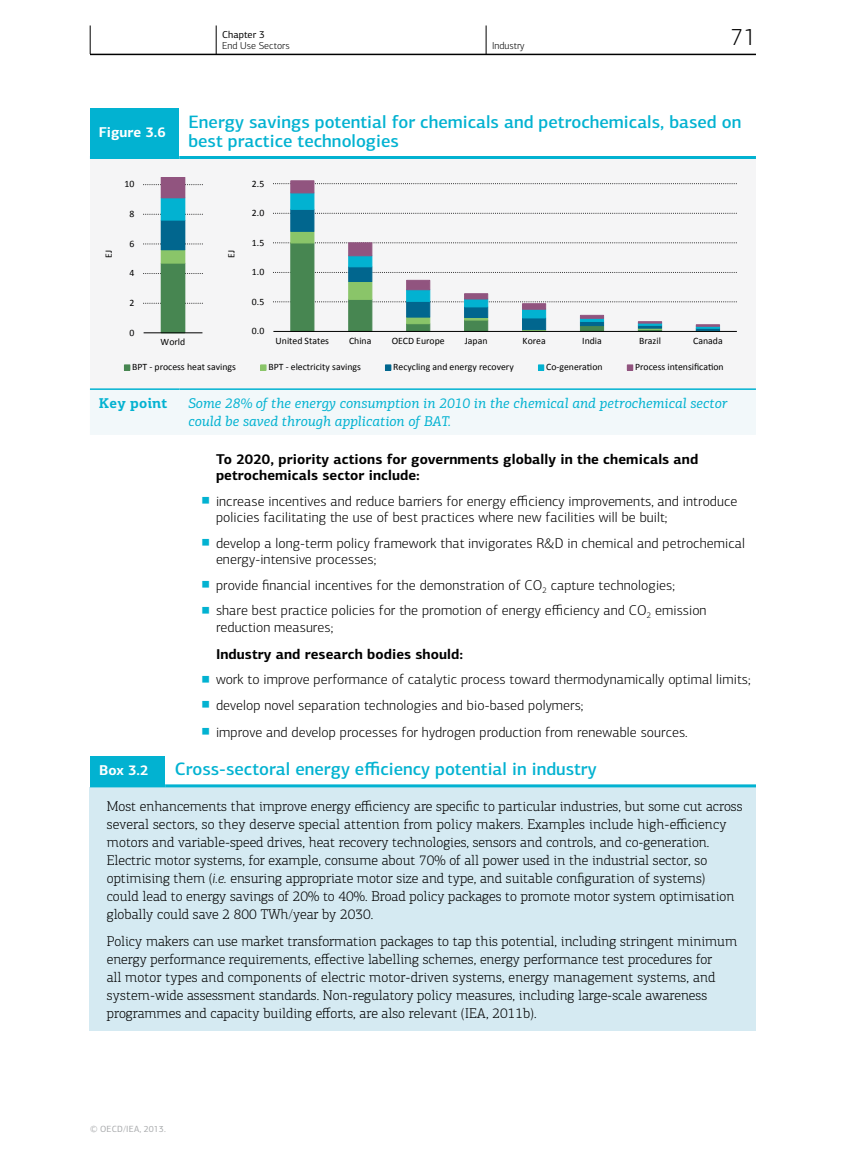
<style>
.page{position:relative;width:846px;height:1152px;background:#fff}
.page>*{position:absolute;margin:0;border:0;box-sizing:border-box;transform-origin:0 0}
.t1{font:300 24px "PF Centro Sans Pro";color:#000}
.t2{font:500 18px/19.5px "PF Centro Sans Pro";color:#02b2d1}
.t3{font:300 14.25px/18px "PF Centro Slab Pro";color:#000}
.t4{font:300 14.25px/16.5px "PF Centro Sans Pro";letter-spacing:.005em;color:#000}
.t5{font:700 14.25px/16.5px "PF Centro Sans Pro";letter-spacing:.005em;color:#000}
.t6{font:italic 14.25px/18px "PF Centro Slab Pro";color:#02b2d1}
.t7{font:700 14.25px "PF Centro Sans Pro";color:#fff}
.t8{font:700 14.25px "PF Centro Slab Pro";letter-spacing:.01em;color:#02b2d1}
.t9{font:300 10.2px "PF Centro Sans Pro";color:#000}
.t10{font:10.2px "PF Centro Sans Pro";color:#000}
.t11{font:9.75px "Calibri";color:#000}
.t12{font:9px "PF Centro Sans Pro";letter-spacing:.02em;color:#a7a9ab}
.s1{font-size:10.5px;color:#02b2d1}
.s2{font-family:"PF Centro Sans Pro";font-style:italic}
</style>
<div class="page">
<hr style="left:90px;top:54px;width:666px;height:1px;background:#000">
<svg style="left:486px;top:25px;width:1px;height:29px"></svg>
<svg style="left:90px;top:25px;width:1px;height:29px"></svg>
<svg style="left:216px;top:25px;width:1px;height:29px"></svg>
<div style="left:90px;top:108px;width:89px;height:50px;background:#02b2d1"></div>
<div style="left:90px;top:158px;width:666px;height:231px;background:#f5f5f6"></div>
<div style="left:90px;top:390px;width:666px;height:45px;background:#f2f8fa"></div>
<hr style="left:90px;top:156px;width:89px;height:3px;background:#02b2d1">
<hr style="left:179px;top:156px;width:577px;height:3px;background:#02b2d1">
<hr style="left:90px;top:388px;width:89px;height:2px;background:#02b2d1">
<hr style="left:179px;top:388px;width:577px;height:2px;background:#02b2d1">
<svg style="left:144px;top:303px;width:58px;height:1px"></svg>
<svg style="left:144px;top:273px;width:58px;height:1px"></svg>
<svg style="left:144px;top:243px;width:58px;height:1px"></svg>
<svg style="left:144px;top:214px;width:58px;height:1px"></svg>
<svg style="left:144px;top:184px;width:58px;height:1px"></svg>
<div style="left:161px;top:263px;width:24px;height:70px;background:#478651"></div>
<div style="left:161px;top:250px;width:24px;height:13px;background:#8ac569"></div>
<div style="left:161px;top:249px;width:24px;height:15px;border:1px solid #8ac569"></div>
<div style="left:161px;top:220px;width:24px;height:30px;background:#01668e"></div>
<div style="left:161px;top:198px;width:24px;height:22px;background:#02b2d1"></div>
<div style="left:161px;top:197px;width:24px;height:24px;border:1px solid #02b2d1"></div>
<div style="left:161px;top:177px;width:24px;height:21px;background:#91547f"></div>
<hr style="left:144px;top:332px;width:58px;height:1px;background:#000">
<svg style="left:124px;top:365px;width:6px;height:6px"></svg>
<svg style="left:260px;top:365px;width:6px;height:6px"></svg>
<svg style="left:385px;top:365px;width:6px;height:6px"></svg>
<svg style="left:538px;top:365px;width:6px;height:6px"></svg>
<svg style="left:627px;top:365px;width:6px;height:6px"></svg>
<svg style="left:273px;top:213px;width:464px;height:1px"></svg>
<svg style="left:273px;top:183px;width:464px;height:1px"></svg>
<svg style="left:273px;top:242px;width:464px;height:89px"></svg>
<svg style="left:290px;top:180px;width:430px;height:147px"></svg>
<hr style="left:273px;top:331px;width:464px;height:1px;background:#000">
<div style="left:90px;top:787px;width:666px;height:243px;background:#d5eaf2"></div>
<div style="left:90px;top:756px;width:76px;height:30px;background:#02b2d1"></div>
<hr style="left:90px;top:784px;width:76px;height:3px;background:#02b2d1">
<hr style="left:166px;top:784px;width:590px;height:3px;background:#02b2d1">
<p class="t10" style="left:222px;top:28px;width:44px">Chapter 3</p>
<p class="t9" style="left:222px;top:40px;width:69px">End Use Sectors</p>
<p class="t9" style="left:492px;top:40px;width:34px">Industry</p>
<h1 class="t1" style="left:731px;top:23px;width:27px">71</h1>
<p class="t7" style="left:99px;top:123px;width:68px">Figure 3.6</p>
<p class="t2" style="left:188px;top:112px;width:555px">Energy savings potential for chemicals and petrochemicals, based on best practice technologies</p>
<p class="t11" style="left:125px;top:178px;width:11px">10</p>
<p class="t11" style="left:252px;top:177px;width:14px">2.5</p>
<p class="t11" style="left:130px;top:208px;width:6px">8</p>
<p class="t11" style="left:252px;top:207px;width:14px">2.0</p>
<p class="t11" style="left:130px;top:238px;width:6px">6</p>
<p class="t11" style="left:252px;top:236px;width:14px">1.5</p>
<p class="t11" style="left:103px;top:258px;width:9px;rotate:-90deg">EJ</p>
<p class="t11" style="left:225px;top:258px;width:9px;rotate:-90deg">EJ</p>
<p class="t11" style="left:130px;top:267px;width:6px">4</p>
<p class="t11" style="left:252px;top:266px;width:14px">1.0</p>
<p class="t11" style="left:130px;top:297px;width:6px">2</p>
<p class="t11" style="left:252px;top:295px;width:14px">0.5</p>
<p class="t11" style="left:130px;top:326px;width:6px">0</p>
<p class="t11" style="left:161px;top:336px;width:26px">World</p>
<p class="t11" style="left:252px;top:325px;width:14px">0.0</p>
<p class="t11" style="left:276px;top:335px;width:55px">United States</p>
<p class="t11" style="left:349px;top:335px;width:24px">China</p>
<p class="t11" style="left:392px;top:335px;width:55px">OECD Europe</p>
<p class="t11" style="left:465px;top:335px;width:24px">Japan</p>
<p class="t11" style="left:523px;top:335px;width:25px">Korea</p>
<p class="t11" style="left:582px;top:335px;width:21px">India</p>
<p class="t11" style="left:639px;top:335px;width:23px">Brazil</p>
<p class="t11" style="left:693px;top:335px;width:31px">Canada</p>
<p class="t11" style="left:132px;top:361px;width:105px">BPT - process heat savings</p>
<p class="t11" style="left:268px;top:361px;width:94px">BPT - electricity savings</p>
<p class="t11" style="left:393px;top:361px;width:122px">Recycling and energy recovery</p>
<p class="t11" style="left:546px;top:361px;width:58px">Co-generation</p>
<p class="t11" style="left:635px;top:361px;width:90px">Process intensification</p>
<p class="t8" style="left:99px;top:394px;width:70px">Key point</p>
<p class="t6" style="left:188px;top:395px;width:541px">Some 28% of the energy consumption in 2010 in the chemical and petrochemical sector could be saved through application of BAT.</p>
<p class="t5" style="left:216px;top:450px;width:484px">To 2020, priority actions for governments globally in the chemicals and petrochemicals sector include:</p>
<p class="t4" style="left:216px;top:493px;width:523px;text-indent:-15px"><span class="s1">■</span> increase incentives and reduce barriers for energy efficiency improvements, and introduce policies facilitating the use of best practices where new facilities will be built;</p>
<p class="t4" style="left:216px;top:535px;width:530px;text-indent:-15px"><span class="s1">■</span> develop a long-term policy framework that invigorates R&amp;D in chemical and petrochemical energy-intensive processes;</p>
<p class="t4" style="left:201px;top:577px;width:475px"><span class="s1">■</span> provide financial incentives for the demonstration of CO<sub>2</sub> capture technologies;</p>
<p class="t4" style="left:216px;top:602px;width:492px;text-indent:-15px"><span class="s1">■</span> share best practice policies for the promotion of energy efficiency and CO<sub>2</sub> emission reduction measures;</p>
<p class="t5" style="left:216px;top:645px;width:249px">Industry and research bodies should:</p>
<p class="t4" style="left:201px;top:671px;width:551px"><span class="s1">■</span> work to improve performance of catalytic process toward thermodynamically optimal limits;</p>
<p class="t4" style="left:201px;top:697px;width:384px"><span class="s1">■</span> develop novel separation technologies and bio-based polymers;</p>
<p class="t4" style="left:201px;top:724px;width:488px"><span class="s1">■</span> improve and develop processes for hydrogen production from renewable sources.</p>
<p class="t7" style="left:99px;top:762px;width:51px">Box 3.2</p>
<p class="t2" style="left:175px;top:759px;width:423px">Cross-sectoral energy efficiency potential in industry</p>
<p class="t3" style="left:107px;top:797px;width:637px">Most enhancements that improve energy efficiency are specific to particular industries, but some cut across several sectors, so they deserve special attention from policy makers. Examples include high-efficiency motors and variable-speed drives, heat recovery technologies, sensors and controls, and co-generation.<br>Electric motor systems, for example, consume about 70% of all power used in the industrial sector, so optimising them (<span class="s2">i.e.</span> ensuring appropriate motor size and type, and suitable configuration of systems)<br>could lead to energy savings of 20% to 40%. Broad policy packages to promote motor system optimisation globally could save 2 800 TWh/year by 2030.</p>
<p class="t3" style="left:107px;top:932px;width:632px">Policy makers can use market transformation packages to tap this potential, including stringent minimum energy performance requirements, effective labelling schemes, energy performance test procedures for<br>all motor types and components of electric motor-driven systems, energy management systems, and system-wide assessment standards. Non-regulatory policy measures, including large-scale awareness programmes and capacity building efforts, are also relevant (IEA, 2011b).</p>
<p class="t12" style="left:90px;top:1123px;width:77px">© OECD/IEA, 2013.</p>
</div>
